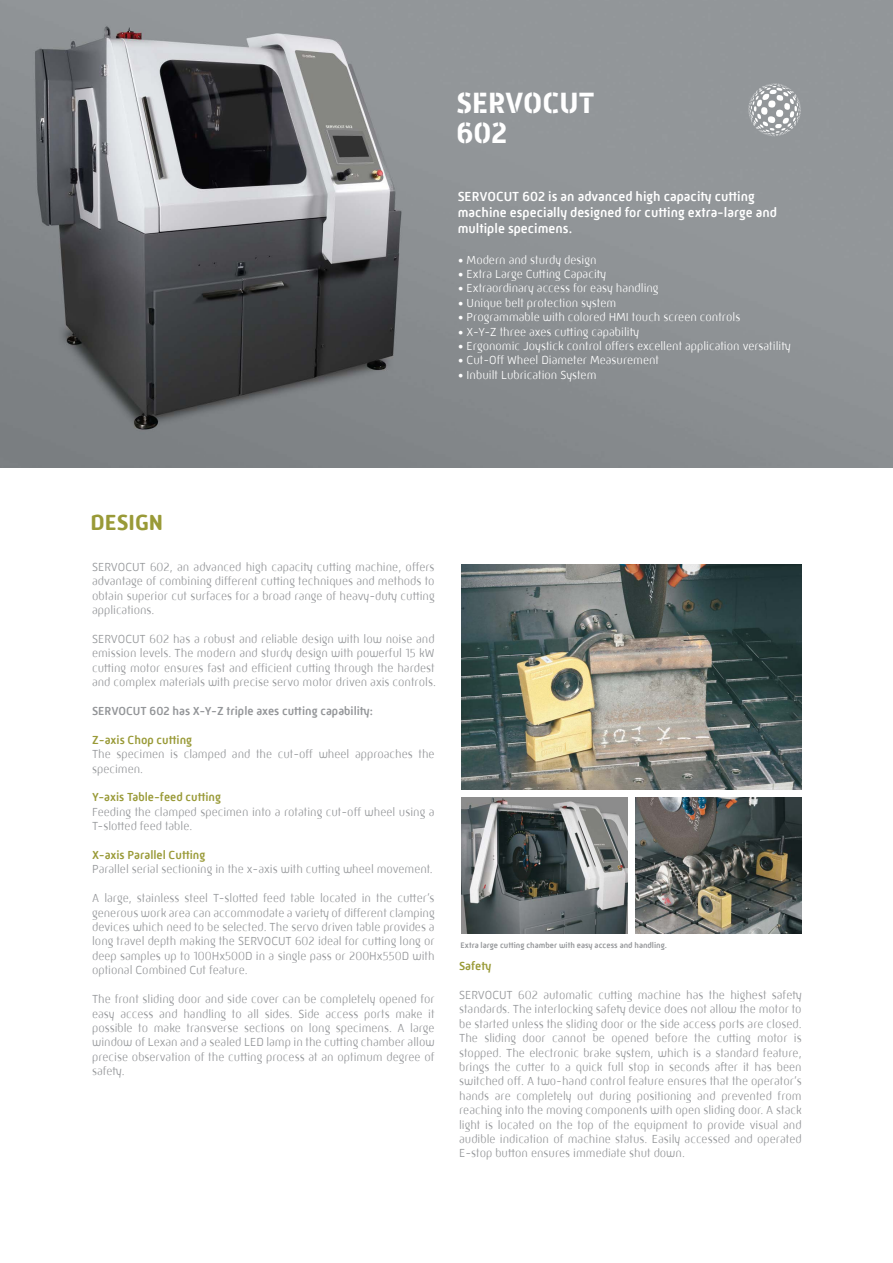
<style>
.page{position:relative;width:893px;height:1263px;background:#fff}
.page>*{position:absolute;margin:0;border:0;box-sizing:border-box;transform-origin:0 0}
.t1{font:700 30px/30px "Mic 32 New Stencil";color:#fff}
.t2{font:700 22.5px "Mic 32 New Rounded W00";color:#999a37}
.t3{font:500 13.5px/16.2px "Mic 32 New Rounded W00";color:#fff}
.t4{font:300 12px/14.4px "Mic 32 New Rounded W00";color:#939598;text-align:justify}
.t5{font:300 12px "Mic 32 New Rounded W00";color:#fff}
.t6{font:500 12px "Mic 32 New Rounded W00";color:#999a37}
.t7{font:500 12px "Mic 32 New Rounded W00";color:#939598}
.t8{font:500 8.25px "Mic 32 New Rounded W00";color:#939598}
</style>
<div class="page">
<img style="left:0;top:0;width:893px;height:468px">
<svg style="left:748px;top:83px;width:54px;height:54px;background:#acafb1"></svg>
<img style="left:461px;top:564px;width:341px;height:225px">
<img style="left:461px;top:798px;width:166px;height:136px">
<img style="left:636px;top:798px;width:166px;height:136px">
<h1 class="t1" style="left:456px;top:88px;width:140px">SERVOCUT<br>602</h1>
<p class="t3" style="left:458px;top:188px;width:321px">SERVOCUT 602 is an advanced high capacity cutting machine especially designed for cutting extra-large and multiple specimens.</p>
<p class="t5" style="left:458px;top:253px;width:140px">• Modern and sturdy design</p>
<p class="t5" style="left:458px;top:267px;width:150px">• Extra Large Cutting Capacity</p>
<p class="t5" style="left:458px;top:282px;width:202px">• Extraordinary access for easy handling</p>
<p class="t5" style="left:458px;top:296px;width:160px">• Unique belt protection system</p>
<p class="t5" style="left:458px;top:310px;width:284px">• Programmable with colored HMI touch screen controls</p>
<p class="t5" style="left:458px;top:325px;width:183px">• X-Y-Z three axes cutting capability</p>
<p class="t5" style="left:458px;top:339px;width:334px">• Ergonomic Joystick control offers excellent application versatility</p>
<p class="t5" style="left:458px;top:354px;width:203px">• Cut-Off Wheel Diameter Measurement</p>
<p class="t5" style="left:458px;top:368px;width:140px">• Inbuilt Lubrication System</p>
<h2 class="t2" style="left:91px;top:510px;width:74px">DESIGN</h2>
<p class="t4" style="left:92px;top:560px;width:344px">SERVOCUT 602, an advanced high capacity cutting machine, offers advantage of combining different cutting techniques and methods to obtain superior cut surfaces for a broad range of heavy-duty cutting applications.</p>
<p class="t4" style="left:92px;top:632px;width:345px">SERVOCUT 602 has a robust and reliable design with low noise and emission levels. The modern and sturdy design with powerful 15 kW cutting motor ensures fast and efficient cutting through the hardest and complex materials with precise servo motor driven axis controls.</p>
<p class="t7" style="left:92px;top:704px;width:282px">SERVOCUT 602 has X-Y-Z triple axes cutting capability:</p>
<p class="t6" style="left:92px;top:733px;width:102px">Z-axis Chop cutting</p>
<p class="t4" style="left:92px;top:747px;width:344px">The specimen is clamped and the cut-off wheel approaches the specimen.</p>
<p class="t6" style="left:92px;top:790px;width:130px">Y-axis Table-feed cutting</p>
<p class="t4" style="left:92px;top:804px;width:344px">Feeding the clamped specimen into a rotating cut-off wheel using a<br>T-slotted feed table.</p>
<p class="t6" style="left:92px;top:848px;width:115px">X-axis Parallel Cutting</p>
<p class="t4" style="left:92px;top:862px;width:342px">Parallel serial sectioning in the x-axis with cutting wheel movement.</p>
<p class="t4" style="left:92px;top:891px;width:344px">A large, stainless steel T-slotted feed table located in the cutter’s generous work area can accommodate a variety of different clamping devices which need to be selected. The servo driven table provides a long travel depth making the SERVOCUT 602 ideal for cutting long or deep samples up to 100Hx500D in a single pass or 200Hx550D with optional Combined Cut feature.</p>
<p class="t4" style="left:92px;top:992px;width:344px">The front sliding door and side cover can be completely opened for easy access and handling to all sides. Side access ports make it possible to make transverse sections on long specimens. A large window of Lexan and a sealed LED lamp in the cutting chamber allow precise observation of the cutting process at an optimum degree of safety.</p>
<p class="t8" style="left:461px;top:941px;width:208px">Extra large cutting chamber with easy access and handling.</p>
<p class="t6" style="left:459px;top:959px;width:34px">Safety</p>
<p class="t4" style="left:459px;top:988px;width:344px">SERVOCUT 602 automatic cutting machine has the highest safety standards. The interlocking safety device does not allow the motor to be started unless the sliding door or the side access ports are closed.<br>The sliding door cannot be opened before the cutting motor is stopped. The electronic brake system, which is a standard feature, brings the cutter to a quick full stop in seconds after it has been switched off. A two-hand control feature ensures that the operator’s hands are completely out during positioning and prevented from reaching into the moving components with open sliding door. A stack light is located on the top of the equipment to provide visual and audible indication of machine status. Easily accessed and operated E-stop button ensures immediate shut down.</p>
</div>
